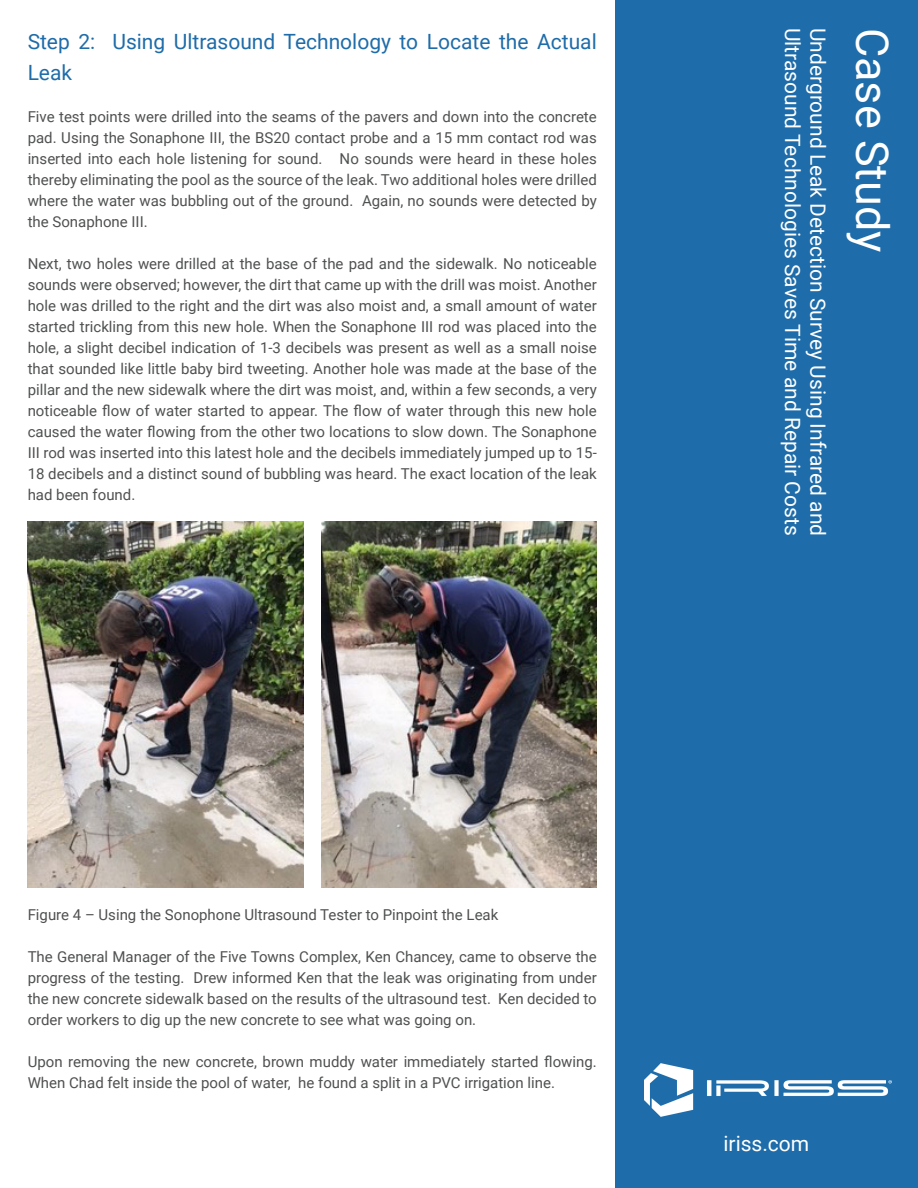
<style>
.page{position:relative;width:918px;height:1188px;background:#fff}
.page>*{position:absolute;margin:0;border:0;box-sizing:border-box;transform-origin:0 0}
.t1{font:45px "Roboto";color:#fff}
.t2{font:21px "Roboto";color:#fff}
.Heading_4{font:21px/31.5px "Roboto";color:#1e6ca9}
.Heading_4-2{font:15px/21px "Roboto";color:#4f5050;text-align:justify}
.Body_Text_10pt{font:15px "Roboto";color:#4f5050}
</style>
<div class="page">
<div style="left:615px;top:0;width:303px;height:1188px;background:#1e6ca9"></div>
<svg style="left:644px;top:1063px;width:248px;height:54px"></svg>
<img style="left:28px;top:521px;width:275px;height:367px">
<img style="left:321px;top:521px;width:276px;height:367px">
<p class="Heading_4" style="left:28px;top:25px;width:571px">Step 2: Using Ultrasound Technology to Locate the Actual<br>Leak</p>
<p class="Heading_4-2" style="left:28px;top:106px;width:571px">Five test points were drilled into the seams of the pavers and down into the concrete pad. Using the Sonaphone III, the BS20 contact probe and a 15 mm contact rod was inserted into each hole listening for sound. No sounds were heard in these holes thereby eliminating the pool as the source of the leak. Two additional holes were drilled where the water was bubbling out of the ground. Again, no sounds were detected by the Sonaphone III.</p>
<p class="Heading_4-2" style="left:28px;top:253px;width:571px">Next, two holes were drilled at the base of the pad and the sidewalk. No noticeable sounds were observed; however, the dirt that came up with the drill was moist. Another hole was drilled to the right and the dirt was also moist and, a small amount of water started trickling from this new hole. When the Sonaphone III rod was placed into the hole, a slight decibel indication of 1-3 decibels was present as well as a small noise that sounded like little baby bird tweeting. Another hole was made at the base of the pillar and the new sidewalk where the dirt was moist, and, within a few seconds, a very noticeable flow of water started to appear. The flow of water through this new hole caused the water flowing from the other two locations to slow down. The Sonaphone III rod was inserted into this latest hole and the decibels immediately jumped up to 15- 18 decibels and a distinct sound of bubbling was heard. The exact location of the leak had been found.</p>
<h2 class="t2" style="left:807px;top:28px;width:509px;rotate:90deg">Ultrasound Technologies Saves Time and Repair Costs</h2>
<h2 class="t2" style="left:833px;top:28px;width:510px;rotate:90deg">Underground Leak Detection Survey Using Infrared and</h2>
<h1 class="t1" style="left:904px;top:28px;width:226px;rotate:90deg">Case Study</h1>
<p class="Body_Text_10pt" style="left:28px;top:904px;width:472px">Figure 4 – Using the Sonophone Ultrasound Tester to Pinpoint the Leak</p>
<p class="Heading_4-2" style="left:28px;top:946px;width:571px">The General Manager of the Five Towns Complex, Ken Chancey, came to observe the progress of the testing. Drew informed Ken that the leak was originating from under the new concrete sidewalk based on the results of the ultrasound test. Ken decided to order workers to dig up the new concrete to see what was going on.</p>
<p class="Heading_4-2" style="left:28px;top:1051px;width:571px">Upon removing the new concrete, brown muddy water immediately started flowing.<br>When Chad felt inside the pool of water, he found a split in a PVC irrigation line.</p>
<h2 class="t2" style="left:723px;top:1129px;width:87px">iriss.com</h2>
</div>
